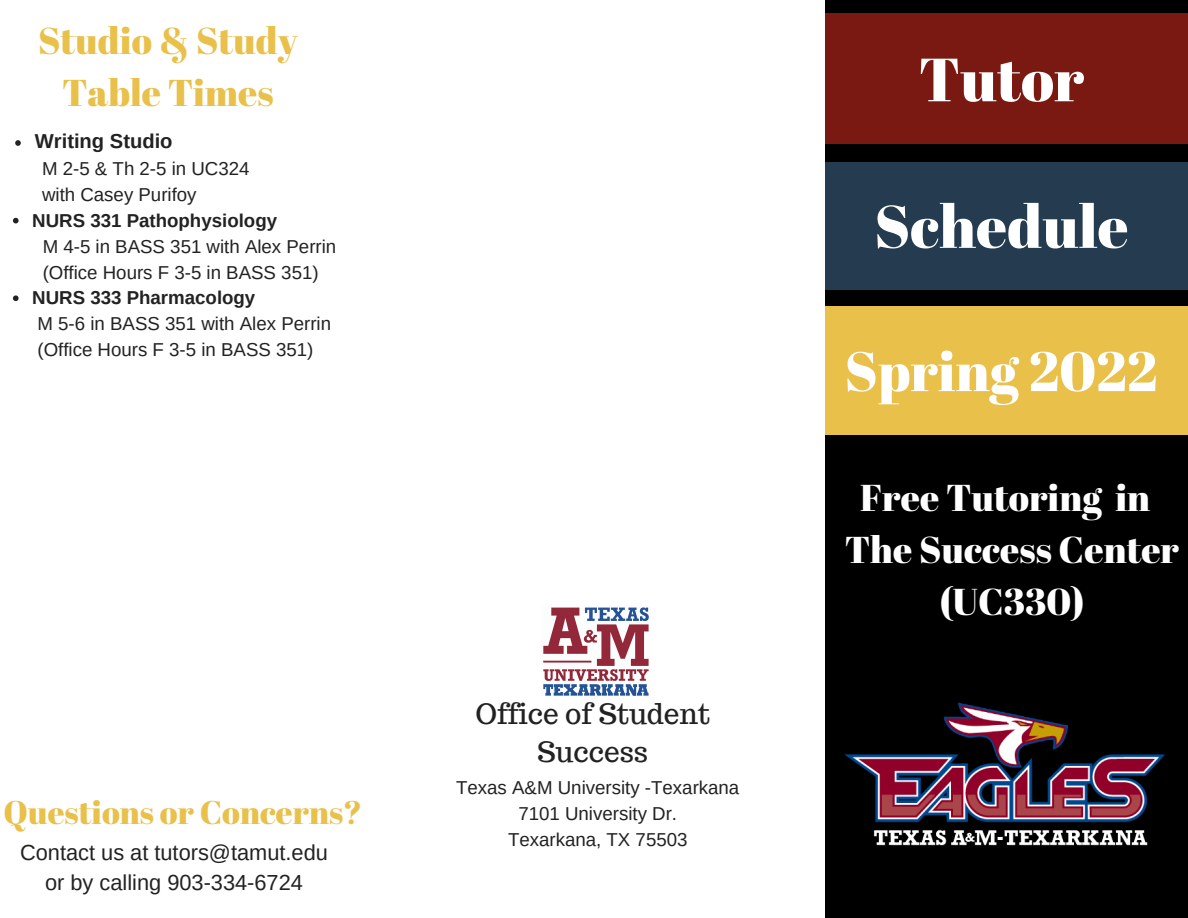
<style>
.page{position:relative;width:1188px;height:918px;background:#fff}
.page>*{position:absolute;margin:0;border:0;box-sizing:border-box;transform-origin:0 0}
.t1{font:60.9px "Abril Fatface";color:#fff}
.t2{font:60px "Abril Fatface";color:#fff}
.t3{font:55.5px "Abril Fatface";color:#fff}
.t4{font:37.35px/51.8px "Abril Fatface";color:#fff;text-align:center}
.t5{font:37.35px "Abril Fatface";color:#e8c04a}
.t6{font:32.7px "Abril Fatface";color:#e8c04a}
.t7{font:28.05px/38.2px "Trocchi";color:#222;text-align:center}
.t8{font:21.75px "Arimo";color:#222}
.t9{font:700 20.1px "Arimo";color:#222}
.t10{font:18.75px "Arimo";color:#222}
.t11{font:700 18.75px "Arimo";color:#222}
</style>
<div class="page">
<img style="left:543px;top:607px;width:106px;height:89px">
<svg style="left:15px;top:140px;width:6px;height:6px"></svg>
<svg style="left:13px;top:218px;width:6px;height:5px"></svg>
<svg style="left:13px;top:295px;width:6px;height:6px"></svg>
<div style="left:826px;top:0;width:362px;height:918px;background:#000"></div>
<div style="left:826px;top:14px;width:362px;height:130px;background:#7a1911"></div>
<div style="left:826px;top:162px;width:362px;height:128px;background:#253c50"></div>
<div style="left:826px;top:306px;width:362px;height:128px;background:#e8c04a"></div>
<img style="left:844px;top:702px;width:321px;height:144px">
<p class="t5" style="left:38px;top:15px;width:261px">Studio &amp; Study</p>
<p class="t5" style="left:62px;top:66px;width:213px">Table Times</p>
<p class="t9" style="left:35px;top:130px;width:139px">Writing Studio</p>
<p class="t10" style="left:42px;top:158px;width:209px">M 2-5 &amp; Th 2-5 in UC324</p>
<p class="t10" style="left:42px;top:184px;width:156px">with Casey Purifoy</p>
<p class="t10" style="left:43px;top:236px;width:295px">M 4-5 in BASS 351 with Alex Perrin</p>
<p class="t10" style="left:43px;top:262px;width:277px">(Office Hours F 3-5 in BASS 351)</p>
<p class="t10" style="left:38px;top:313px;width:295px">M 5-6 in BASS 351 with Alex Perrin</p>
<p class="t10" style="left:38px;top:339px;width:277px">(Office Hours F 3-5 in BASS 351)</p>
<p class="t11" style="left:32px;top:210px;width:246px">NURS 331 Pathophysiology</p>
<p class="t11" style="left:32px;top:287px;width:225px">NURS 333 Pharmacology</p>
<p class="t6" style="left:4px;top:789px;width:360px">Questions or Concerns?</p>
<p class="t8" style="left:20px;top:840px;width:309px">Contact us at tutors@tamut.edu</p>
<p class="t8" style="left:45px;top:870px;width:259px">or by calling 903-334-6724</p>
<p class="t7" style="left:475px;top:695px;width:236px">Office of Student<br>Success</p>
<p class="t10" style="left:456px;top:777px;width:285px">Texas A&amp;M University -Texarkana</p>
<p class="t10" style="left:518px;top:803px;width:160px">7101 University Dr.</p>
<p class="t10" style="left:508px;top:829px;width:181px">Texarkana, TX 75503</p>
<p class="t1" style="left:919px;top:37px;width:167px">Tutor</p>
<p class="t2" style="left:874px;top:184px;width:256px">Schedule</p>
<p class="t3" style="left:845px;top:332px;width:314px">Spring 2022</p>
<p class="t4" style="left:860px;top:471px;width:291px">Free Tutoring in</p>
<p class="t4" style="left:845px;top:523px;width:336px">The Success Center (UC330)</p>
</div>
